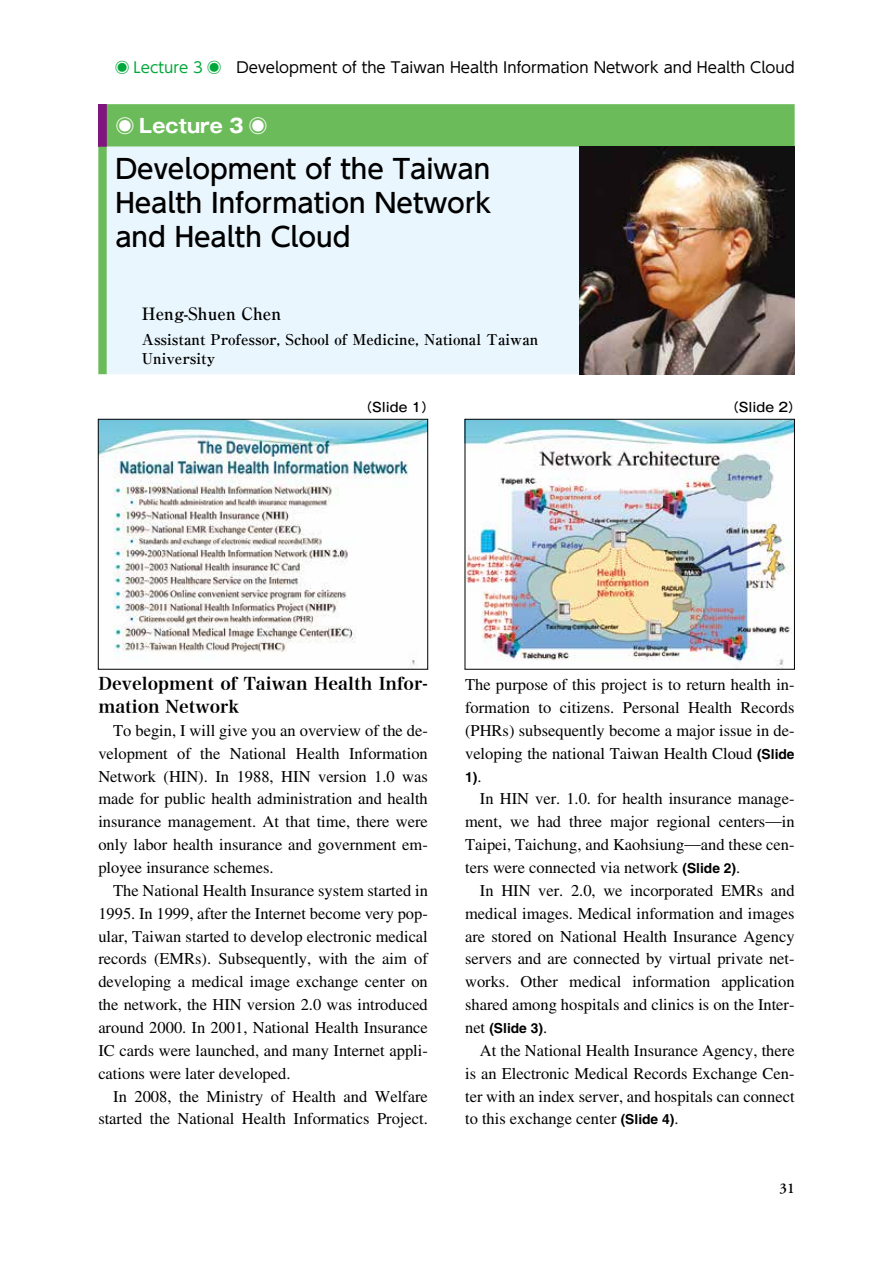
<style>
.page{position:relative;width:893px;height:1263px;background:#fff}
.page>*{position:absolute;margin:0;border:0;box-sizing:border-box;transform-origin:0 0}
.t1{font:500 26.55px/34px "UD Shin Go Pr 6 N";color:#000;text-align:justify}
.t2{font:700 19.2px "Gothic MB101 Pr 6";color:#fff}
.t3{font:16.95px/22.8px "Hira Min Std W7";color:#000}
.t4{font:700 16.95px "Ryumin Pr 6";color:#000}
.t5{font:16.5px/22.8px "Times";color:#000;text-align:justify}
.t6{font:14.85px "UD Shin Go Pro";color:#000}
.t7{font:700 14.85px/19.2px "Ryumin Pr 6";color:#000}
.t8{font:600 14.85px "Adobe Garamond Pro";color:#000}
.t9{font:700 13.8px "Helvetica";color:#000}
.t10{font:500 12.75px "Gothic MB101 Pr 6";color:#000}
.s1{color:#00a73b}
.s2{font-family:"Helvetica";font-weight:700;font-size:13.8px}
.s3{font-family:"Times";font-weight:400;font-size:16.5px}
.s4{font-family:"Hiragino UD Serif Std W4"}
</style>
<div class="page">
<svg style="left:98px;top:104px;width:697px;height:270px;background:#6db85c"></svg>
<div style="left:107px;top:147px;width:473px;height:227px;background:#eaf6fd"></div>
<img style="left:580px;top:147px;width:215px;height:227px">
<img style="left:100px;top:421px;width:326px;height:244px">
<div style="left:98px;top:419px;width:330px;height:250px;border:1px solid #000"></div>
<img style="left:467px;top:421px;width:326px;height:245px">
<div style="left:465px;top:419px;width:330px;height:250px;border:1px solid #000"></div>
<p class="t6" style="left:115px;top:55px;width:681px"><span class="s1">◉ Lecture 3 ◉</span>　Development of the Taiwan Health Information Network and Health Cloud</p>
<p class="t2" style="left:115px;top:109px;width:154px">◉ Lecture 3 ◉</p>
<h1 class="t1" style="left:115px;top:151px;width:378px">Development of the Taiwan Health Information Network and Health Cloud</h1>
<p class="t4" style="left:142px;top:300px;width:141px">Heng-Shuen Chen</p>
<p class="t7" style="left:142px;top:329px;width:398px">Assistant Professor, School of Medicine, National Taiwan<br>University</p>
<p class="t10" style="left:359px;top:397px;width:76px">（Slide 1）</p>
<p class="t10" style="left:726px;top:397px;width:76px">（Slide 2）</p>
<p class="t3" style="left:98px;top:673px;width:331px">Development of Taiwan Health Infor&shy;mation Network</p>
<p class="t5" style="left:98px;top:719px;width:331px;text-indent:15px">To begin, I will give you an overview of the de&shy;velopment of the National Health Information Network (HIN). In 1988, HIN version 1.0 was made for public health administration and health insurance management. At that time, there were only labor health insurance and government em&shy;ployee insurance schemes.</p>
<p class="t5" style="left:98px;top:879px;width:331px;text-indent:15px">The National Health Insurance system started in 1995. In 1999, after the Internet become very pop&shy;ular, Taiwan started to develop electronic medical records (EMRs). Subsequently, with the aim of developing a medical image exchange center on the network, the HIN version 2.0 was introduced around 2000. In 2001, National Health Insurance IC cards were launched, and many Internet appli&shy;cations were later developed.</p>
<p class="t5" style="left:98px;top:1084px;width:331px;text-align:right">In 2008, the Ministry of Health and Welfare started the National Health Informatics Project.</p>
<p class="t5" style="left:465px;top:673px;width:331px">The purpose of this project is to return health in&shy;formation to citizens. Personal Health Records (PHRs) subsequently become a major issue in de&shy;veloping the national Taiwan Health Cloud <span class="s2">(Slide</span></p>
<p class="t9" style="left:465px;top:768px;width:18px">1)<span class="s3">.</span></p>
<p class="t5" style="left:465px;top:787px;width:331px;text-indent:15px">In HIN ver. 1.0. for health insurance manage&shy;ment, we had three major regional centers<span class="s4">—</span>in Taipei, Taichung, and Kaohsiung<span class="s4">—</span>and these cen&shy;ters were connected via network <span class="s2">(Slide 2)</span>.</p>
<p class="t5" style="left:465px;top:879px;width:331px;text-indent:15px">In HIN ver. 2.0, we incorporated EMRs and medical images. Medical information and images are stored on National Health Insurance Agency servers and are connected by virtual private net&shy;works. Other medical information application shared among hospitals and clinics is on the Inter-</p>
<p class="t9" style="left:465px;top:1020px;width:84px"><span class="s3">net</span> (Slide 3)<span class="s3">.</span></p>
<p class="t5" style="left:465px;top:1039px;width:331px;text-indent:15px">At the National Health Insurance Agency, there is an Electronic Medical Records Exchange Cen&shy;ter with an index server, and hospitals can connect to this exchange center <span class="s2">(Slide 4)</span>.</p>
<p class="t8" style="left:779px;top:1180px;width:17px">31</p>
</div>
